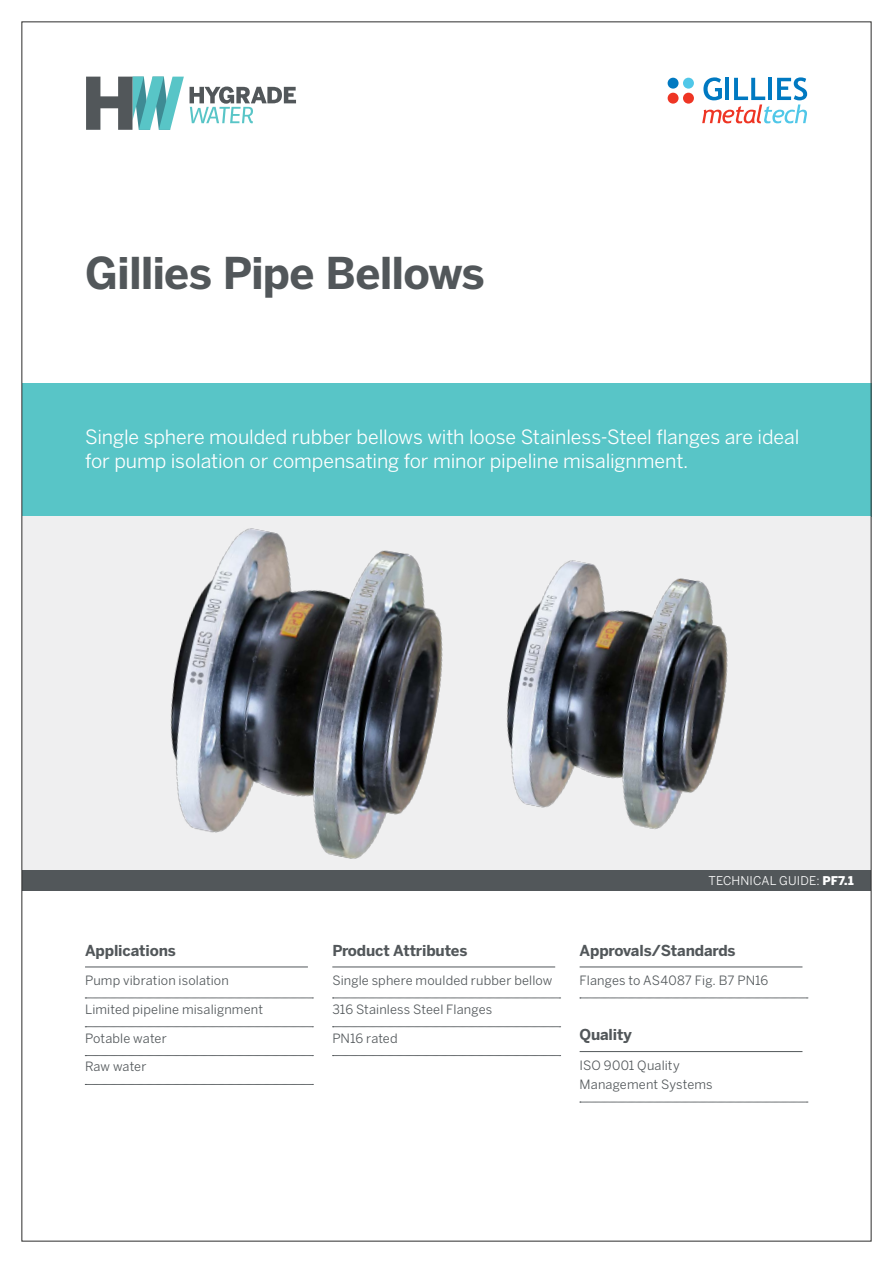
<style>
.page{position:relative;width:893px;height:1263px;background:#fff}
.page>*{position:absolute;margin:0;border:0;box-sizing:border-box;transform-origin:0 0}
.t1{font:700 43.5px "Benton Sans";letter-spacing:-.02em;color:#52575a}
.t2{font:19.5px/24px "Benton Sans";letter-spacing:-.005em;color:#fff}
.t3{font:700 15px "Benton Sans";letter-spacing:-.01em;color:#52575a}
.t4{font:12.75px/19.5px "Benton Sans";letter-spacing:.01em;color:#52575a}
.t5{font:12px "Benton Sans";letter-spacing:.015em;color:#fff}
.s1{font-weight:900}
</style>
<div class="page">
<div style="left:22px;top:383px;width:849px;height:134px;background:#58c5c7"></div>
<div style="left:22px;top:517px;width:849px;height:374px;background:#efeff0"></div>
<div style="left:22px;top:870px;width:849px;height:21px;background:#52575a"></div>
<hr style="left:85px;top:966px;width:223px;height:1px;background:#52575a">
<svg style="left:85px;top:998px;width:228px;height:1px"></svg>
<svg style="left:85px;top:1026px;width:228px;height:1px"></svg>
<svg style="left:85px;top:1055px;width:228px;height:1px"></svg>
<svg style="left:85px;top:1084px;width:228px;height:1px"></svg>
<hr style="left:332px;top:966px;width:223px;height:1px;background:#52575a">
<svg style="left:332px;top:998px;width:229px;height:1px"></svg>
<svg style="left:332px;top:1026px;width:229px;height:1px"></svg>
<svg style="left:332px;top:1055px;width:229px;height:1px"></svg>
<hr style="left:580px;top:966px;width:222px;height:1px;background:#52575a">
<svg style="left:580px;top:998px;width:228px;height:1px"></svg>
<hr style="left:580px;top:1051px;width:222px;height:1px;background:#52575a">
<svg style="left:580px;top:1102px;width:228px;height:1px"></svg>
<img style="left:507px;top:560px;width:221px;height:269px">
<svg style="left:702px;top:77px;width:105px;height:46px"></svg>
<div style="left:668px;top:93px;width:10px;height:11px;background:#ee3524;border-radius:50%"></div>
<div style="left:668px;top:78px;width:10px;height:11px;background:#0079c1;border-radius:50%"></div>
<div style="left:683px;top:93px;width:11px;height:11px;background:#ee3524;border-radius:50%"></div>
<div style="left:683px;top:78px;width:11px;height:11px;background:#50c7e8;border-radius:50%"></div>
<img style="left:125px;top:516px;width:365px;height:343px">
<svg style="left:190px;top:87px;width:106px;height:36px"></svg>
<svg style="left:86px;top:77px;width:98px;height:53px"></svg>
<h1 class="t1" style="left:85px;top:247px;width:401px">Gillies Pipe Bellows</h1>
<h2 class="t2" style="left:85px;top:425px;width:716px">Single sphere moulded rubber bellows with loose Stainless-Steel flanges are ideal for pump isolation or compensating for minor pipeline misalignment.</h2>
<p class="t3" style="left:85px;top:941px;width:92px">Applications</p>
<p class="t4" style="left:85px;top:970px;width:145px">Pump vibration isolation</p>
<p class="t4" style="left:85px;top:999px;width:180px">Limited pipeline misalignment</p>
<p class="t4" style="left:85px;top:1028px;width:83px">Potable water</p>
<p class="t4" style="left:85px;top:1057px;width:63px">Raw water</p>
<p class="t3" style="left:332px;top:941px;width:136px">Product Attributes</p>
<p class="t4" style="left:332px;top:970px;width:222px">Single sphere moulded rubber bellow</p>
<p class="t4" style="left:332px;top:999px;width:161px">316 Stainless Steel Flanges</p>
<p class="t4" style="left:332px;top:1028px;width:67px">PN16 rated</p>
<p class="t5" style="left:708px;top:873px;width:147px">TECHNICAL GUIDE: <span class="s1">PF7.1</span></p>
<p class="t3" style="left:580px;top:941px;width:158px">Approvals/Standards</p>
<p class="t4" style="left:580px;top:970px;width:190px">Flanges to AS4087 Fig. B7 PN16</p>
<p class="t3" style="left:580px;top:1026px;width:54px">Quality</p>
<p class="t4" style="left:580px;top:1055px;width:135px">ISO 9001 Quality<br>Management Systems</p>
</div>
